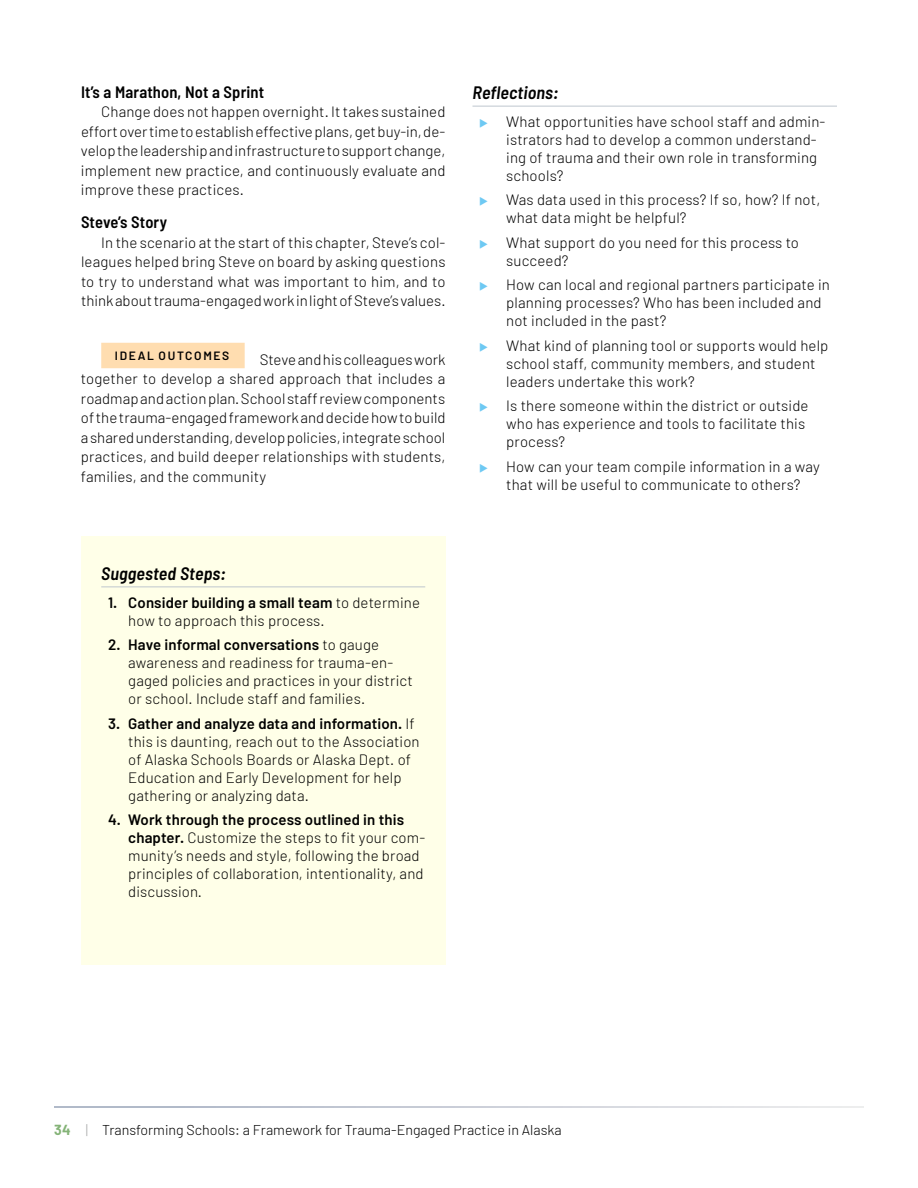
<style>
.page{position:relative;width:918px;height:1188px;background:#fff}
.page>*{position:absolute;margin:0;border:0;box-sizing:border-box;transform-origin:0 0}
.t1{font:italic 600 semi-condensed 18px "Barlow";letter-spacing:.01em;color:#000}
.t2{font:600 semi-condensed 16.5px "Barlow";letter-spacing:.01em;color:#000}
.t3{font:300 15px/18px "Barlow";letter-spacing:.01em;color:#000}
.t4{font:600 15px "Barlow";letter-spacing:.01em;color:#000}
.t5{font:300 14.25px "Barlow";color:#000}
.t6{font:600 12px "Barlow";letter-spacing:.14em;color:#000}
.s1{font-weight:600}
.s2{font-weight:300}
.s3{font-weight:700;color:#84b377}
.s4{color:#a3a5a5}
</style>
<div class="page">
<div style="left:81px;top:536px;width:365px;height:428px;background:#ffffe8"></div>
<hr style="left:472px;top:106px;width:365px;height:1px;background:#bec7ce">
<hr style="left:101px;top:586px;width:324px;height:1px;background:#bec7ce">
<div style="left:101px;top:343px;width:144px;height:25px;background:#ffddb0"></div>
<p class="t2" style="left:81px;top:81px;width:185px">It’s a Marathon, Not a Sprint</p>
<p class="t1" style="left:472px;top:81px;width:88px">Reflections:</p>
<p class="t3" style="left:81px;top:101px;width:366px;line-height:19.5px;text-align:justify;text-indent:20px">Change does not happen overnight. It takes sustained effort over time to establish effective plans, get buy-in, de&shy;velop the leadership and infrastructure to support change, implement new practice, and continuously evaluate and improve these practices.</p>
<p class="t2" style="left:81px;top:212px;width:88px">Steve’s Story</p>
<p class="t3" style="left:81px;top:232px;width:366px;line-height:19.5px;text-align:justify;text-indent:20px">In the scenario at the start of this chapter, Steve’s col&shy;leagues helped bring Steve on board by asking questions to try to understand what was important to him, and to think about trauma-engaged work in light of Steve’s values.</p>
<p class="t3" style="left:506px;top:112px;width:321px">What opportunities have school staff and admin&shy;istrators had to develop a common understand&shy;ing of trauma and their own role in transforming</p>
<p class="t3" style="left:506px;top:166px;width:59px">schools?</p>
<p class="t3" style="left:506px;top:191px;width:316px">Was data used in this process? If so, how? If not, what data might be helpful?</p>
<p class="t3" style="left:506px;top:233px;width:294px">What support do you need for this process to</p>
<p class="t3" style="left:506px;top:251px;width:64px">succeed?</p>
<p class="t3" style="left:506px;top:276px;width:325px">How can local and regional partners participate in planning processes? Who has been included and not included in the past?</p>
<p class="t3" style="left:506px;top:336px;width:324px">What kind of planning tool or supports would help school staff, community members, and student</p>
<p class="t3" style="left:506px;top:372px;width:190px">leaders undertake this work?</p>
<p class="t3" style="left:506px;top:397px;width:304px">Is there someone within the district or outside who has experience and tools to facilitate this process?</p>
<p class="t3" style="left:506px;top:457px;width:315px">How can your team compile information in a way that will be useful to communicate to others?</p>
<p class="t6" style="left:115px;top:348px;width:116px">IDEAL OUTCOMES</p>
<p class="t3" style="left:260px;top:350px;width:187px">Steve and his colleagues work</p>
<p class="t3" style="left:81px;top:369px;width:366px">together to develop a shared approach that includes a</p>
<p class="t3" style="left:81px;top:389px;width:366px">roadmap and action plan. School staff review components</p>
<p class="t3" style="left:81px;top:407px;width:366px;line-height:19.5px;text-align:justify">of the trauma-engaged framework and decide how to build a shared understanding, develop policies, integrate school practices, and build deeper relationships with students, families, and the community</p>
<p class="t1" style="left:101px;top:562px;width:126px">Suggested Steps:</p>
<p class="t3" style="left:128px;top:593px;width:293px;text-indent:-20px"><span class="s1">1. Consider building a small team</span> to determine how to approach this process.</p>
<p class="t3" style="left:128px;top:635px;width:286px;text-indent:-20px"><span class="s1">2. Have informal conversations</span> to gauge awareness and readiness for trauma-en&shy;gaged policies and practices in your district or school. Include staff and families.</p>
<p class="t4" style="left:108px;top:714px;width:308px">3. Gather and analyze data and information. <span class="s2">If</span></p>
<p class="t3" style="left:128px;top:732px;width:293px">this is daunting, reach out to the Association</p>
<p class="t3" style="left:128px;top:750px;width:284px">of Alaska Schools Boards or Alaska Dept. of<br>Education and Early Development for help</p>
<p class="t3" style="left:128px;top:786px;width:182px">gathering or analyzing data.</p>
<p class="t3" style="left:128px;top:810px;width:298px;text-indent:-20px"><span class="s1">4. Work through the process outlined in this chapter.</span> Customize the steps to fit your com&shy;munity’s needs and style, following the broad principles of collaboration, intentionality, and discussion.</p>
<p class="t5" style="left:54px;top:1121px;width:509px"><span class="s3">34</span> <span class="s4">|</span> Transforming Schools: a Framework for Trauma-Engaged Practice in Alaska</p>
</div>
